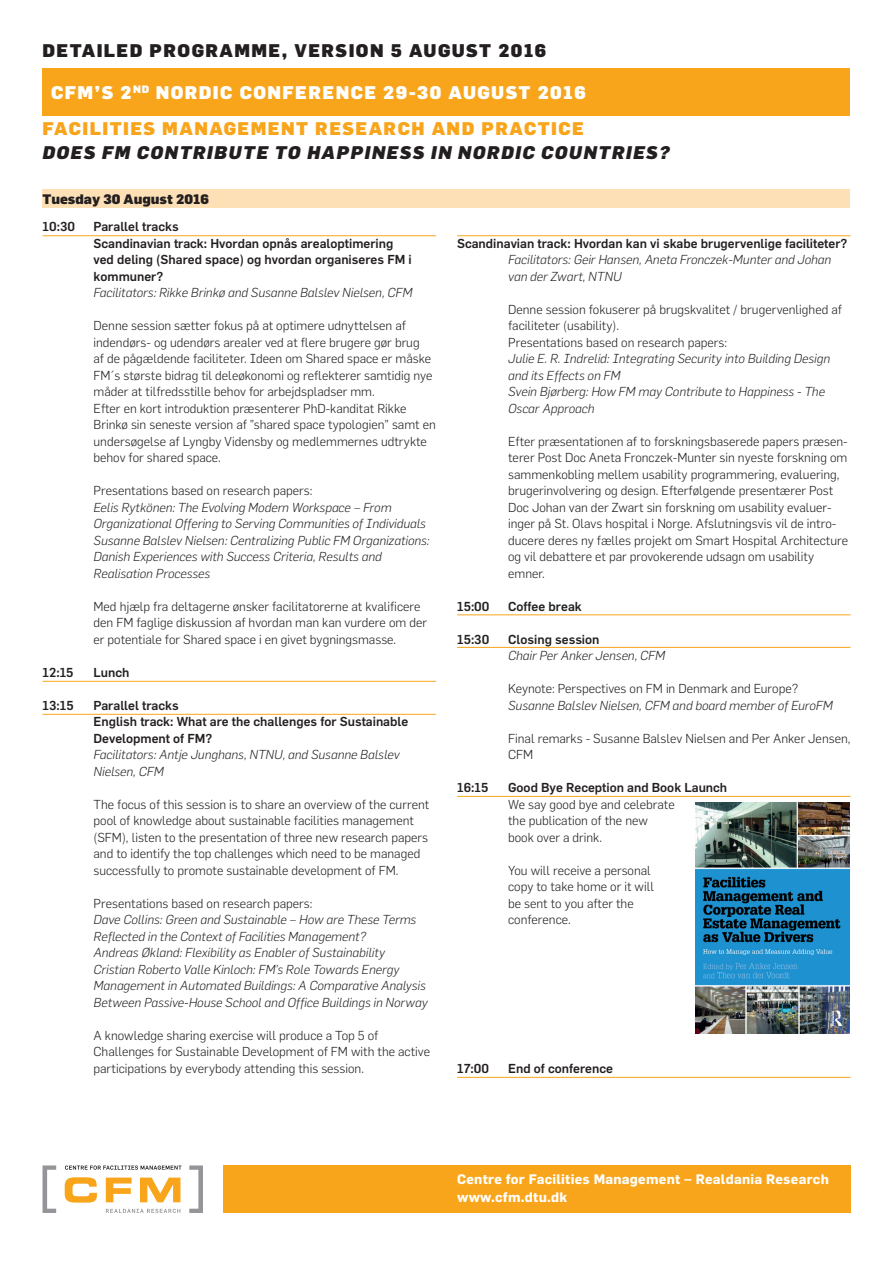
<style>
.page{position:relative;width:893px;height:1263px;background:#fff}
.page>*{position:absolute;margin:0;border:0;box-sizing:border-box;transform-origin:0 0}
.Ml_rubrik{font:italic 900 18px "Flama";letter-spacing:.08em;color:#231f20}
.Ml_rubrik-2{font:900 18px "Flama";letter-spacing:.08em;color:#fff}
.Ml_rubrik-3{font:900 18px "Flama";letter-spacing:.08em;color:#f9a51b}
.Ml_rubrik-4{font:900 18px "Flama";letter-spacing:.08em;color:#231f20}
.Bold{font:700 13.5px "Flama";letter-spacing:.02em;color:#fff}
.Brød1{font:900 13.5px "Flama";color:#231f20}
.Brød1-2{font:300 12.75px/16.5px "Flama";color:#231f20}
.kursiv{font:italic 300 12.75px/16.5px "Flama";color:#231f20}
.Brød1-3{font:500 12.75px/16.5px "Flama";color:#231f20}
</style>
<div class="page">
<div style="left:43px;top:190px;width:807px;height:18px;background:#fee0b6"></div>
<div style="left:43px;top:68px;width:807px;height:48px;background:#f9a51b"></div>
<div style="left:223px;top:1165px;width:627px;height:48px;background:#f9a51b"></div>
<svg style="left:43px;top:1165px;width:13px;height:48px"></svg>
<svg style="left:189px;top:1165px;width:14px;height:48px"></svg>
<svg style="left:65px;top:1177px;width:32px;height:25px"></svg>
<svg style="left:106px;top:1177px;width:26px;height:25px"></svg>
<svg style="left:140px;top:1177px;width:40px;height:25px"></svg>
<svg style="left:65px;top:1165px;width:116px;height:5px"></svg>
<svg style="left:106px;top:1209px;width:74px;height:4px"></svg>
<hr style="left:43px;top:235px;width:393px;height:1px;background:#f9a51b">
<hr style="left:457px;top:235px;width:393px;height:1px;background:#f9a51b">
<hr style="left:457px;top:796px;width:393px;height:1px;background:#f9a51b">
<hr style="left:457px;top:615px;width:393px;height:1px;background:#f9a51b">
<hr style="left:457px;top:647px;width:393px;height:1px;background:#f9a51b">
<hr style="left:457px;top:1077px;width:393px;height:1px;background:#f9a51b">
<hr style="left:43px;top:681px;width:393px;height:1px;background:#f9a51b">
<hr style="left:43px;top:714px;width:393px;height:1px;background:#f9a51b">
<img style="left:696px;top:803px;width:154px;height:231px">
<p class="Ml_rubrik-4" style="left:43px;top:39px;width:505px">DETAILED PROGRAMME, VERSION 5 AUGUST 2016</p>
<p class="Ml_rubrik-2" style="left:51px;top:81px;width:536px">CFM’S 2<sup>ND</sup> NORDIC CONFERENCE 29-30 AUGUST 2016</p>
<p class="Ml_rubrik-3" style="left:43px;top:117px;width:543px">FACILITIES MANAGEMENT RESEARCH AND PRACTICE</p>
<p class="Ml_rubrik" style="left:43px;top:141px;width:628px">DOES FM CONTRIBUTE TO HAPPINESS IN NORDIC COUNTRIES?</p>
<p class="Brød1" style="left:43px;top:191px;width:168px">Tuesday 30 August 2016</p>
<p class="Brød1-3" style="left:43px;top:218px;width:34px">10:30</p>
<p class="Brød1-3" style="left:94px;top:218px;width:87px">Parallel tracks</p>
<p class="Brød1-3" style="left:94px;top:234px;width:320px">Scandinavian track: Hvordan opnås arealoptimering ved deling (Shared space) og hvordan organiseres FM i kommuner?</p>
<p class="kursiv" style="left:94px;top:284px;width:320px">Facilitators: Rikke Brinkø and Susanne Balslev Nielsen, CFM</p>
<p class="Brød1-2" style="left:94px;top:317px;width:341px">Denne session sætter fokus på at optimere udnyttelsen af indendørs- og udendørs arealer ved at flere brugere gør brug af de pågældende faciliteter. Ideen om Shared space er måske FM´s største bidrag til deleøkonomi og reflekterer samtidig nye måder at tilfredsstille behov for arbejdspladser mm.</p>
<p class="Brød1-2" style="left:94px;top:400px;width:344px">Efter en kort introduktion præsenterer PhD-kanditat Rikke Brinkø sin seneste version af ”shared space typologien” samt en undersøgelse af Lyngby Vidensby og medlemmernes udtrykte behov for shared space.</p>
<p class="Brød1-2" style="left:94px;top:482px;width:220px">Presentations based on research papers:</p>
<p class="kursiv" style="left:94px;top:499px;width:334px">Eelis Rytkönen: The Evolving Modern Workspace – From<br>Organizational Offering to Serving Communities of Individuals</p>
<p class="kursiv" style="left:94px;top:532px;width:338px">Susanne Balslev Nielsen: Centralizing Public FM Organizations:<br>Danish Experiences with Success Criteria, Results and<br>Realisation Processes</p>
<p class="Brød1-2" style="left:94px;top:598px;width:335px">Med hjælp fra deltagerne ønsker facilitatorerne at kvalificere den FM faglige diskussion af hvordan man kan vurdere om der er potentiale for Shared space i en givet bygningsmasse.</p>
<p class="Brød1-3" style="left:43px;top:663px;width:33px">12:15</p>
<p class="Brød1-3" style="left:94px;top:663px;width:37px">Lunch</p>
<p class="Brød1-3" style="left:43px;top:696px;width:33px">13:15</p>
<p class="Brød1-3" style="left:94px;top:696px;width:87px">Parallel tracks</p>
<p class="Brød1-3" style="left:94px;top:713px;width:316px">English track: What are the challenges for Sustainable<br>Development of FM?</p>
<p class="kursiv" style="left:94px;top:746px;width:308px">Facilitators: Antje Junghans, NTNU, and Susanne Balslev<br>Nielsen, CFM</p>
<p class="Brød1-2" style="left:94px;top:796px;width:337px">The focus of this session is to share an overview of the current pool of knowledge about sustainable facilities management (SFM), listen to the presentation of three new research papers and to identify the top challenges which need to be managed successfully to promote sustainable development of FM.</p>
<p class="Brød1-2" style="left:94px;top:895px;width:220px">Presentations based on research papers:</p>
<p class="kursiv" style="left:94px;top:911px;width:324px">Dave Collins: Green and Sustainable – How are These Terms<br>Reflected in the Context of Facilities Management?</p>
<p class="kursiv" style="left:94px;top:944px;width:293px">Andreas Økland: Flexibility as Enabler of Sustainability</p>
<p class="kursiv" style="left:94px;top:961px;width:336px">Cristian Roberto Valle Kinloch: FM’s Role Towards Energy<br>Management in Automated Buildings: A Comparative Analysis<br>Between Passive-House School and Office Buildings in Norway</p>
<p class="Brød1-2" style="left:94px;top:1027px;width:338px">A knowledge sharing exercise will produce a Top 5 of<br>Challenges for Sustainable Development of FM with the active participations by everybody attending this session.</p>
<p class="Brød1-3" style="left:457px;top:234px;width:392px">Scandinavian track: Hvordan kan vi skabe brugervenlige faciliteter?</p>
<p class="kursiv" style="left:508px;top:251px;width:325px">Facilitators: Geir Hansen, Aneta Fronczek-Munter and Johan van der Zwart, NTNU</p>
<p class="Brød1-2" style="left:508px;top:301px;width:335px">Denne session fokuserer på brugskvalitet / brugervenlighed af faciliteter (usability).</p>
<p class="Brød1-2" style="left:508px;top:334px;width:220px">Presentations based on research papers:</p>
<p class="kursiv" style="left:508px;top:350px;width:323px">Julie E. R. Indrelid: Integrating Security into Building Design and its Effects on FM</p>
<p class="kursiv" style="left:508px;top:383px;width:318px">Svein Bjørberg: How FM may Contribute to Happiness - The<br>Oscar Approach</p>
<p class="Brød1-2" style="left:508px;top:433px;width:341px">Efter præsentationen af to forskningsbaserede papers præsen&shy;terer Post Doc Aneta Fronczek-Munter sin nyeste forskning om sammenkobling mellem usability programmering, evaluering, brugerinvolvering og design. Efterfølgende presentærer Post Doc Johan van der Zwart sin forskning om usability evaluer&shy;inger på St. Olavs hospital i Norge. Afslutningsvis vil de intro&shy;ducere deres ny fælles projekt om Smart Hospital Architecture og vil debattere et par provokerende udsagn om usability emner.</p>
<p class="Brød1-3" style="left:457px;top:597px;width:34px">15:00</p>
<p class="Brød1-3" style="left:508px;top:597px;width:75px">Coffee break</p>
<p class="Brød1-3" style="left:457px;top:630px;width:34px">15:30</p>
<p class="Brød1-3" style="left:508px;top:630px;width:93px">Closing session</p>
<p class="kursiv" style="left:508px;top:647px;width:159px">Chair Per Anker Jensen, CFM</p>
<p class="Brød1-2" style="left:508px;top:680px;width:292px">Keynote: Perspectives on FM in Denmark and Europe?</p>
<p class="kursiv" style="left:508px;top:697px;width:326px">Susanne Balslev Nielsen, CFM and board member of EuroFM</p>
<p class="Brød1-2" style="left:508px;top:730px;width:344px">Final remarks - Susanne Balslev Nielsen and Per Anker Jensen,<br>CFM</p>
<p class="Brød1-3" style="left:457px;top:779px;width:33px">16:15</p>
<p class="Brød1-3" style="left:508px;top:779px;width:221px">Good Bye Reception and Book Launch</p>
<p class="Brød1-2" style="left:508px;top:796px;width:168px">We say good bye and celebrate the publication of the new book over a drink.</p>
<p class="Brød1-2" style="left:508px;top:862px;width:147px">You will receive a personal copy to take home or it will be sent to you after the conference.</p>
<p class="Brød1-3" style="left:457px;top:1059px;width:34px">17:00</p>
<p class="Brød1-3" style="left:508px;top:1059px;width:106px">End of conference</p>
<p class="Bold" style="left:457px;top:1171px;width:373px">Centre for Facilities Management – Realdania Research</p>
<p class="Bold" style="left:457px;top:1189px;width:112px">www.cfm.dtu.dk</p>
</div>
